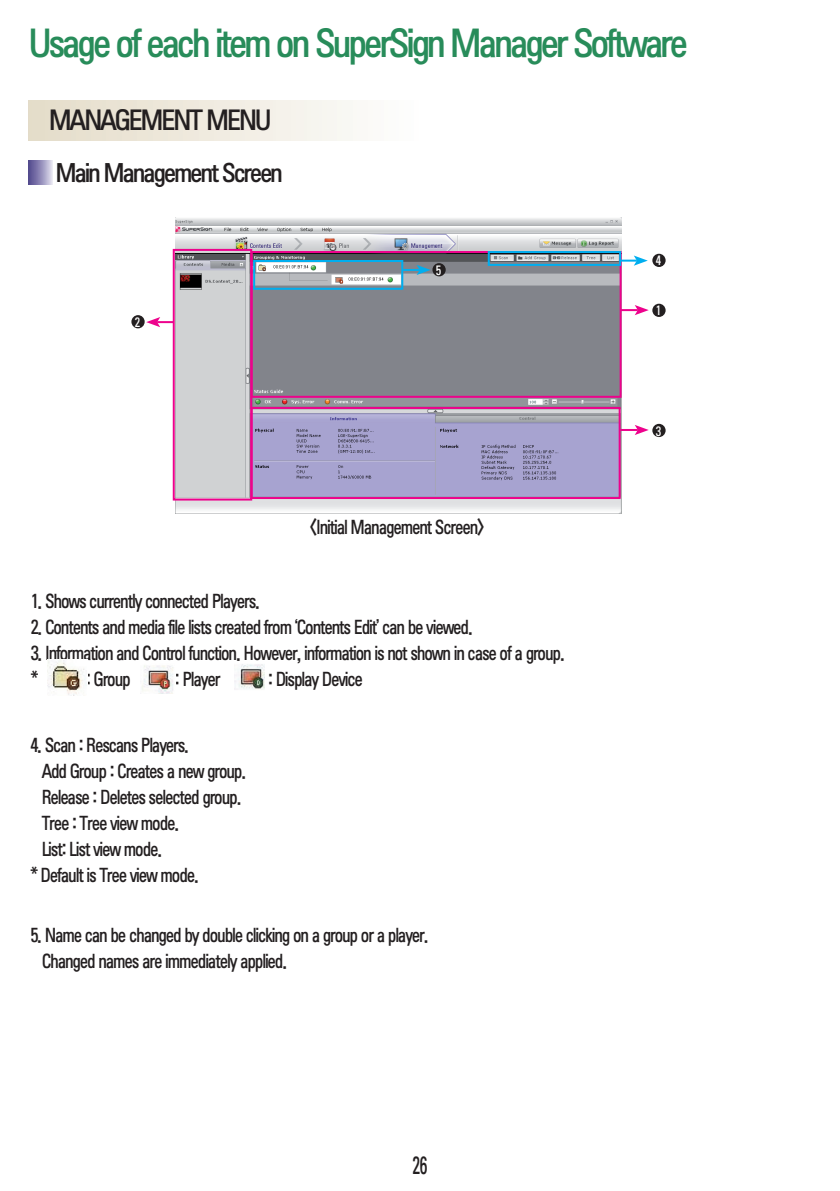
<style>
.page{position:relative;width:840px;height:1191px;background:#fff}
.page>*{position:absolute;margin:0;border:0;box-sizing:border-box;transform-origin:0 0}
.t1{font:36px "LG Display Kor Cn";letter-spacing:-.1em;color:#288c5a}
.t2{font:26px "LG Display Kor Cn";letter-spacing:-.1em;color:#231f20}
.t3{font:24px "LG Display Kor Cn";letter-spacing:-.1em;color:#231f20}
.t4{font:22px "LG Display Kor Cn";color:#231f20;scale:.7 1}
.t5{font:18px/26px "LG Display Kor Cn";letter-spacing:-.075em;color:#231f20;scale:.9 1}
.t6{font:12px "LG Display Kor Cn";color:#fff;scale:.9 1}
</style>
<div class="page">
<svg style="left:29px;top:160px;width:24px;height:24px"></svg>
<img style="left:142px;top:665px;width:31px;height:28px">
<img style="left:234px;top:664px;width:31px;height:26px">
<div style="left:28px;top:100px;width:391px;height:40px;background:linear-gradient(to right,#e4dcc8,#fefefd)"></div>
<img style="left:175px;top:218px;width:446px;height:296px">
<div style="left:173px;top:249px;width:79px;height:251px;border:2px solid #ed028c"></div>
<div style="left:250px;top:251px;width:371px;height:147px;border:2px solid #ed028c"></div>
<div style="left:487px;top:251px;width:133px;height:15px;border:2px solid #00aeef"></div>
<div style="left:253px;top:260px;width:150px;height:30px;border:2px solid #00aeef"></div>
<div style="left:250px;top:407px;width:370px;height:92px;border:2px solid #ed028c"></div>
<div style="left:652px;top:304px;width:13px;height:13px;background:#231f20;border-radius:50%"></div>
<div style="left:652px;top:254px;width:13px;height:13px;background:#231f20;border-radius:50%"></div>
<div style="left:432px;top:263px;width:13px;height:13px;background:#231f20;border-radius:50%"></div>
<div style="left:131px;top:315px;width:14px;height:13px;background:#231f20;border-radius:50%"></div>
<div style="left:652px;top:424px;width:13px;height:13px;background:#231f20;border-radius:50%"></div>
<svg style="left:620px;top:305px;width:28px;height:10px"></svg>
<svg style="left:619px;top:255px;width:28px;height:11px"></svg>
<svg style="left:402px;top:265px;width:28px;height:10px"></svg>
<svg style="left:146px;top:317px;width:28px;height:10px"></svg>
<svg style="left:620px;top:425px;width:28px;height:10px"></svg>
<img style="left:48px;top:660px;width:39px;height:35px">
<h1 class="t1" style="left:28px;top:18px;width:661px">Usage of each item on SuperSign Manager Software</h1>
<h2 class="t2" style="left:49px;top:102px;width:224px">MANAGEMENT MENU</h2>
<h3 class="t3" style="left:55px;top:156px;width:229px">Main Management Screen</h3>
<p class="t6" style="left:135px;top:314px;width:7px">2</p>
<p class="t6" style="left:435px;top:262px;width:7px">5</p>
<p class="t5" style="left:310px;top:513px;width:195px">&lt;Initial Management Screen&gt;</p>
<p class="t5" style="left:31px;top:587px;width:256px">1. Shows currently connected Players.</p>
<p class="t5" style="left:31px;top:613px;width:492px">2. Contents and media file lists created from ‘Contents Edit’ can be viewed.</p>
<p class="t5" style="left:31px;top:639px;width:595px">3. Information and Control function. However, information is not shown in case of a group. *</p>
<p class="t5" style="left:86px;top:665px;width:51px">: Group</p>
<p class="t5" style="left:175px;top:665px;width:52px">: Player</p>
<p class="t5" style="left:268px;top:665px;width:107px">: Display Device</p>
<p class="t5" style="left:30px;top:731px;width:178px">4. Scan : Rescans Players.</p>
<p class="t5" style="left:42px;top:757px;width:229px">Add Group : Creates a new group.</p>
<p class="t5" style="left:42px;top:783px;width:224px">Release : Deletes selected group.</p>
<p class="t5" style="left:42px;top:809px;width:154px">Tree : Tree view mode.</p>
<p class="t5" style="left:42px;top:835px;width:136px">List: List view mode.</p>
<p class="t5" style="left:30px;top:861px;width:189px">* Default is Tree view mode.</p>
<p class="t5" style="left:42px;top:921px;width:431px;text-indent:-11px">5. Name can be changed by double clicking on a group or a player.<br>Changed names are immediately applied.</p>
<p class="t4" style="left:412px;top:1150px;width:23px">26</p>
<p class="t6" style="left:655px;top:252px;width:7px">4</p>
<p class="t6" style="left:655px;top:302px;width:7px">1</p>
<p class="t6" style="left:655px;top:422px;width:7px">3</p>
</div>
